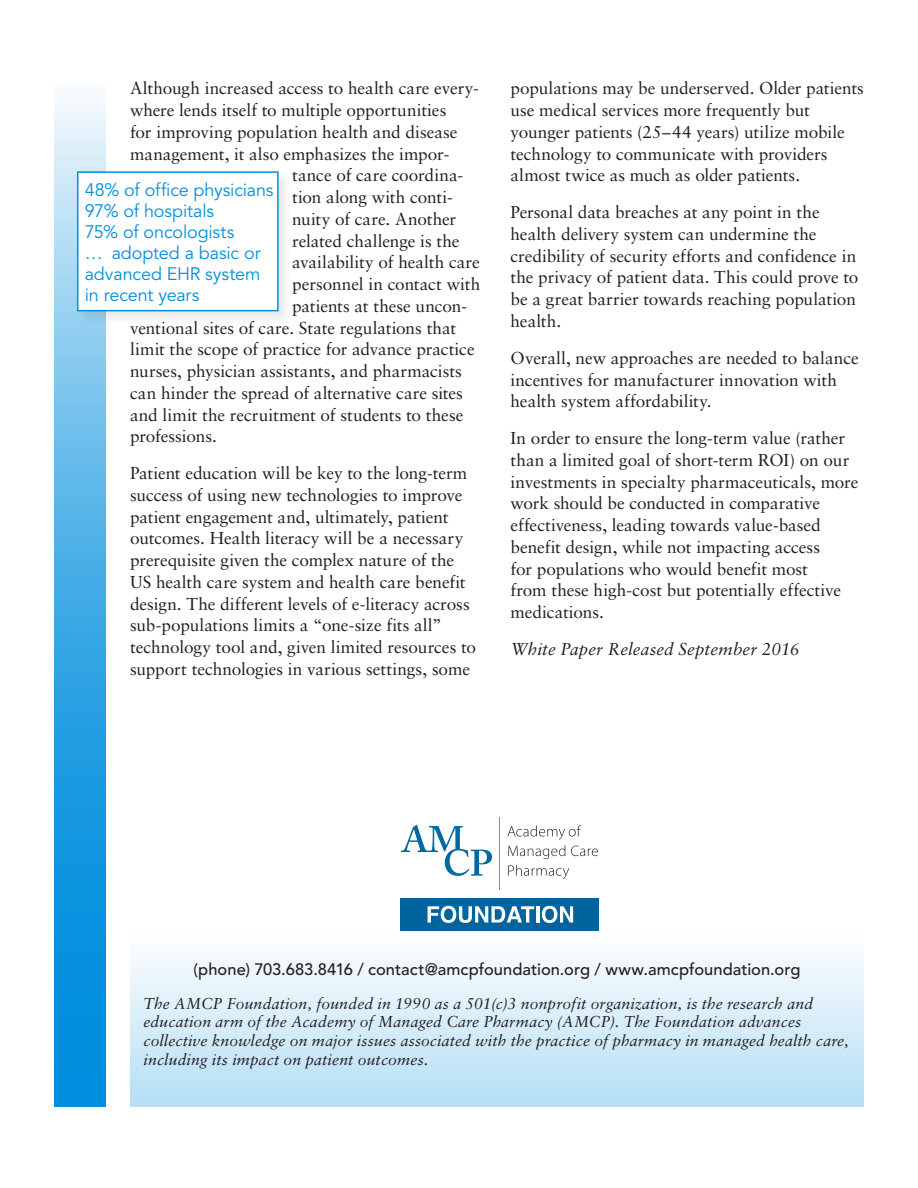
<style>
.page{position:relative;width:918px;height:1188px;background:#fff}
.page>*{position:absolute;margin:0;border:0;box-sizing:border-box;transform-origin:0 0}
.t1{font:18px/21px "Avenir";letter-spacing:-.01em;color:#008fde;text-align:justify}
.t2{font:17.25px/21.8px "Sabon";letter-spacing:-.005em;color:#231f20}
.t3{font:italic 17.25px "Sabon";letter-spacing:.005em;color:#231f20}
.t4{font:500 16.5px "Avenir";letter-spacing:.005em;color:#231f20}
.t5{font:italic 15.75px/18.8px "Sabon";letter-spacing:.01em;color:#231f20}
</style>
<div class="page">
<svg style="left:54px;top:98px;width:52px;height:1009px;background:#49aee7"></svg>
<div style="left:130px;top:930px;width:734px;height:177px;background:linear-gradient(to bottom,#fff,#b4def5)"></div>
<div style="left:75px;top:170px;width:219px;height:156px;background:#231f20;opacity:.1"></div>
<div style="left:77px;top:171px;width:202px;height:140px;background:#fff;border:2px solid #008fde"></div>
<svg style="left:508px;top:825px;width:90px;height:34px"></svg>
<svg style="left:508px;top:865px;width:61px;height:14px"></svg>
<hr style="left:499px;top:818px;width:1px;height:72px;background:#6896be">
<svg style="left:401px;top:825px;width:91px;height:51px"></svg>
<div style="left:400px;top:898px;width:198px;height:33px;background:#00649e"></div>
<svg style="left:428px;top:906px;width:106px;height:17px"></svg>
<hr style="left:536px;top:906px;width:3px;height:17px;background:#fff">
<svg style="left:542px;top:906px;width:31px;height:17px"></svg>
<p class="t2" style="left:130px;top:77px;width:350px">Although increased access to health care every-</p>
<p class="t2" style="left:130px;top:99px;width:318px">where lends itself to multiple opportunities</p>
<p class="t2" style="left:130px;top:121px;width:329px">for improving population health and disease</p>
<p class="t2" style="left:130px;top:143px;width:321px">management, it also emphasizes the impor-</p>
<p class="t2" style="left:292px;top:164px;width:173px">tance of care coordina-</p>
<p class="t2" style="left:292px;top:186px;width:162px">tion along with conti-</p>
<p class="t2" style="left:292px;top:208px;width:166px">nuity of care. Another</p>
<p class="t2" style="left:292px;top:230px;width:169px">related challenge is the</p>
<p class="t2" style="left:292px;top:251px;width:189px">availability of health care</p>
<p class="t2" style="left:292px;top:273px;width:190px">personnel in contact with</p>
<p class="t2" style="left:292px;top:295px;width:177px">patients at these uncon-</p>
<p class="t2" style="left:130px;top:317px;width:328px">ventional sites of care. State regulations that</p>
<p class="t2" style="left:130px;top:338px;width:346px">limit the scope of practice for advance practice</p>
<p class="t2" style="left:130px;top:360px;width:333px">nurses, physician assistants, and pharmacists</p>
<p class="t2" style="left:130px;top:382px;width:334px">can hinder the spread of alternative care sites</p>
<p class="t2" style="left:130px;top:404px;width:335px">and limit the recruitment of students to these</p>
<p class="t2" style="left:130px;top:425px;width:88px">professions.</p>
<p class="t2" style="left:130px;top:462px;width:348px">Patient education will be key to the long-term success of using new technologies to improve patient engagement and, ultimately, patient outcomes. Health literacy will be a necessary prerequisite given the complex nature of the US health care system and health care benefit design. The different levels of e-literacy across sub-populations limits a “one-size fits all” technology tool and, given limited resources to support technologies in various settings, some</p>
<p class="t1" style="left:85px;top:179px;width:190px">48% of office physicians</p>
<p class="t1" style="left:85px;top:200px;width:131px">97% of hospitals</p>
<p class="t1" style="left:85px;top:221px;width:151px">75% of oncologists</p>
<p class="t1" style="left:85px;top:242px;width:177px">… adopted a basic or advanced EHR system in recent years</p>
<p class="t2" style="left:511px;top:77px;width:355px">populations may be underserved. Older patients use medical services more frequently but younger patients (25–44 years) utilize mobile technology to communicate with providers almost twice as much as older patients.</p>
<p class="t2" style="left:511px;top:201px;width:349px">Personal data breaches at any point in the health delivery system can undermine the credibility of security efforts and confidence in the privacy of patient data. This could prove to be a great barrier towards reaching population health.</p>
<p class="t2" style="left:511px;top:347px;width:350px">Overall, new approaches are needed to balance incentives for manufacturer innovation with health system affordability.</p>
<p class="t2" style="left:511px;top:427px;width:349px">In order to ensure the long-term value (rather than a limited goal of short-term ROI) on our investments in specialty pharmaceuticals, more work should be conducted in comparative effectiveness, leading towards value-based benefit design, while not impacting access<br>for populations who would benefit most<br>from these high-cost but potentially effective medications.</p>
<p class="t3" style="left:511px;top:639px;width:290px">White Paper Released September 2016</p>
<p class="t4" style="left:194px;top:960px;width:608px">(phone) 703.683.8416 / contact@amcpfoundation.org / www.amcpfoundation.org</p>
<p class="t5" style="left:144px;top:994px;width:707px">The AMCP Foundation, founded in 1990 as a 501(c)3 nonprofit organization, is the research and education arm of the Academy of Managed Care Pharmacy (AMCP). The Foundation advances collective knowledge on major issues associated with the practice of pharmacy in managed health care, including its impact on patient outcomes.</p>
</div>
